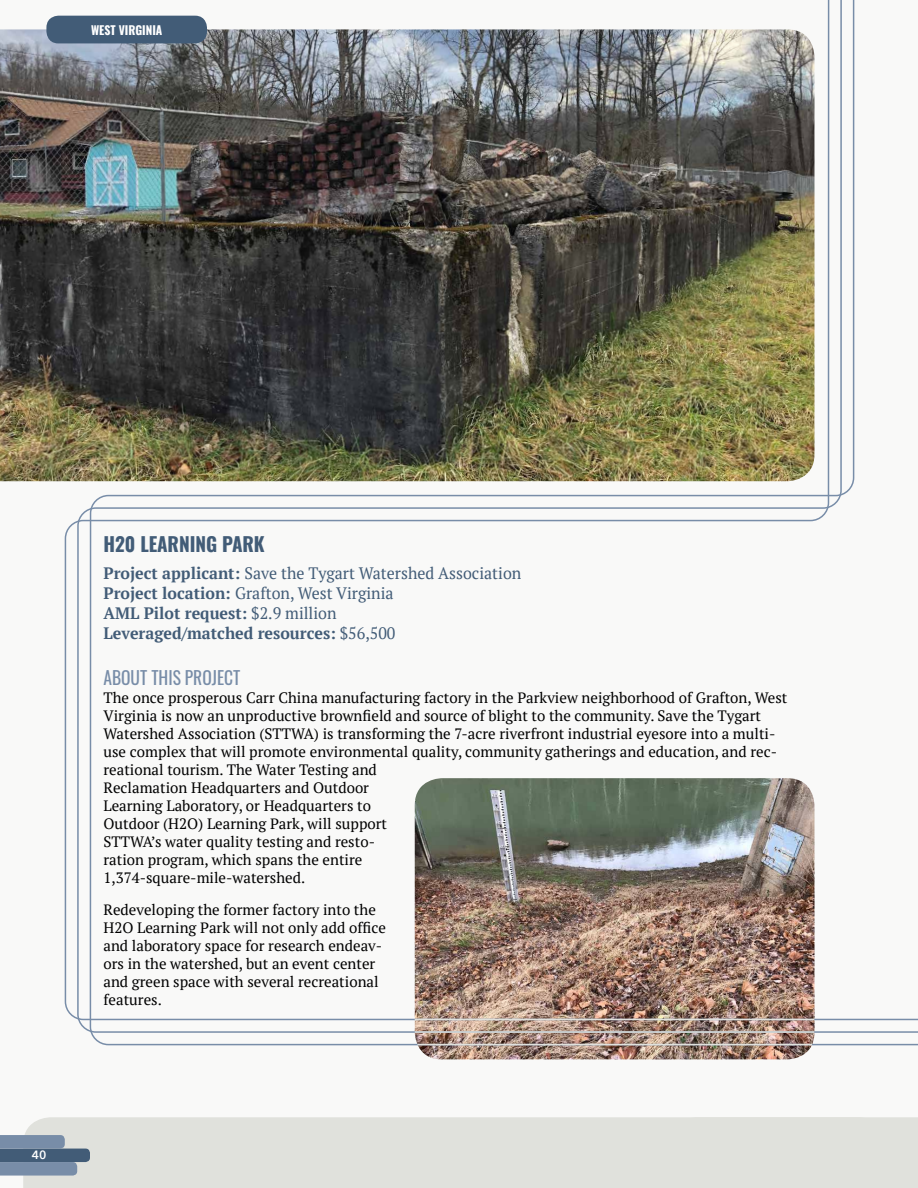
<style>
.page{position:relative;width:918px;height:1188px;background:#fff}
.page>*{position:absolute;margin:0;border:0;box-sizing:border-box;transform-origin:0 0}
.t1{font:700 19.5px "Oswald";color:#425c77}
.t2{font:18px "Oswald";color:#788da8}
.t3{font:700 16.5px/19.8px "PT Serif";color:#425c77}
.t4{font:15px/18px "PT Serif";color:#000}
.t5{font:700 12px "Oswald";color:#fff}
.t6{font:600 12px "Avenir Next";color:#fff}
.s1{font-weight:400}
</style>
<div class="page">
<img style="left:0;top:15px;width:826px;height:1173px">
<img style="left:415px;top:918px;width:399px;height:141px">
<svg style="left:826px;top:0;width:92px;height:1188px"></svg>
<p class="t5" style="left:91px;top:19px;width:73px">WEST VIRGINIA</p>
<h1 class="t1" style="left:104px;top:527px;width:163px">H20 LEARNING PARK</h1>
<p class="t3" style="left:104px;top:563px;width:419px">Project applicant: <span class="s1">Save the Tygart Watershed Association </span>Project location: <span class="s1">Grafton, West Virginia<br></span>AML Pilot request: <span class="s1">$2.9 million<br></span>Leveraged/matched resources: <span class="s1">$56,500</span></p>
<p class="t2" style="left:104px;top:662px;width:138px">ABOUT THIS PROJECT</p>
<p class="t4" style="left:104px;top:689px;width:685px">The once prosperous Carr China manufacturing factory in the Parkview neighborhood of Grafton, West Virginia is now an unproductive brownfield and source of blight to the community. Save the Tygart Watershed Association (STTWA) is transforming the 7-acre riverfront industrial eyesore into a multi&shy;use complex that will promote environmental quality, community gatherings and education, and rec&shy;reational tourism. The Water Testing and<br>Reclamation Headquarters and Outdoor<br>Learning Laboratory, or Headquarters to<br>Outdoor (H2O) Learning Park, will support<br>STTWA’s water quality testing and resto-<br>ration program, which spans the entire<br>1,374-square-mile-watershed.</p>
<p class="t4" style="left:104px;top:900px;width:284px">Redeveloping the former factory into the H2O Learning Park will not only add office and laboratory space for research endeav&shy;ors in the watershed, but an event center and green space with several recreational features.</p>
<p class="t6" style="left:32px;top:1145px;width:16px">40</p>
</div>
